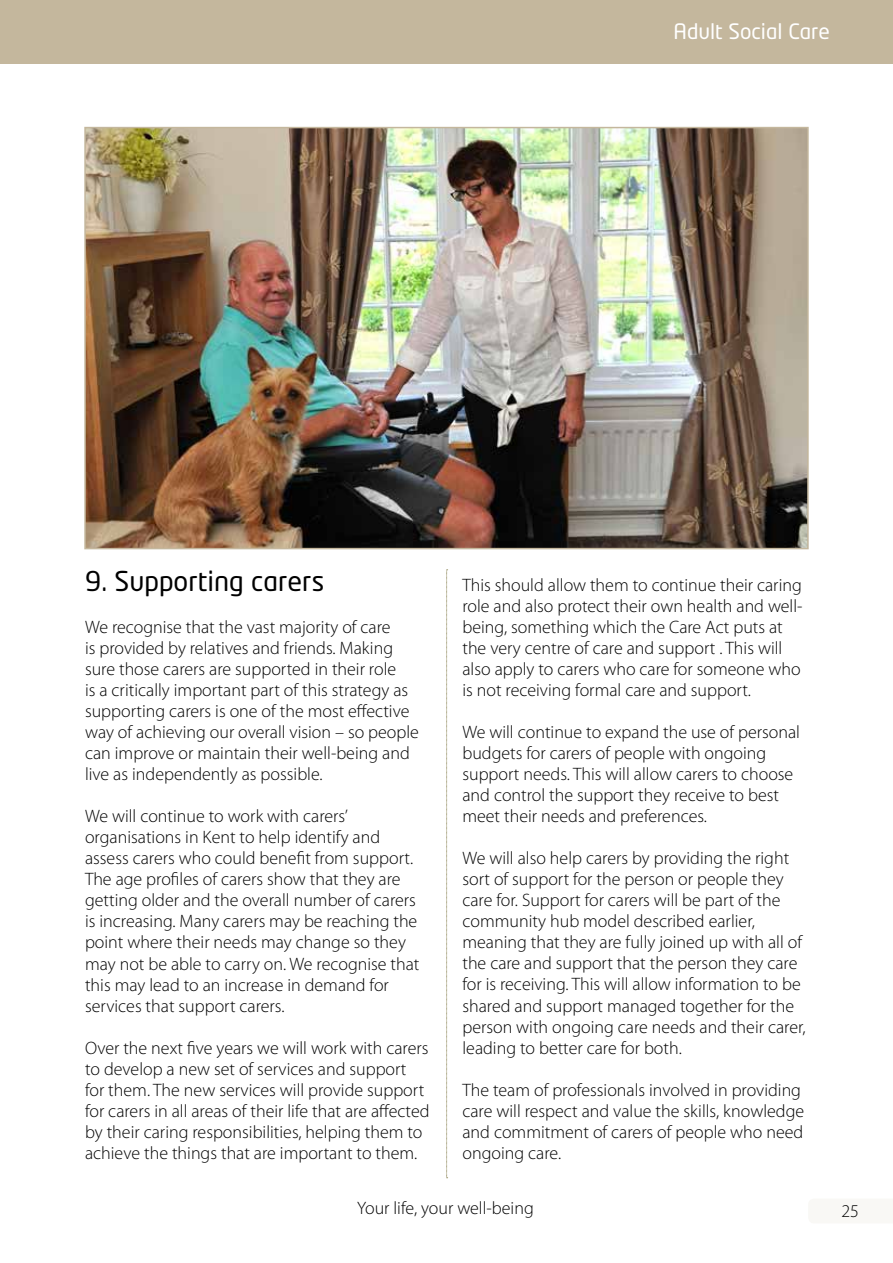
<style>
.page{position:relative;width:893px;height:1263px;background:#fff}
.page>*{position:absolute;margin:0;border:0;box-sizing:border-box;transform-origin:0 0}
.t1{font:27px "Neo Tech";color:#000}
.t2{font:21px "Neo Tech";color:#fff}
.t3{font:300 18px/21px "Myriad Pro";color:#000}
</style>
<div class="page">
<div style="left:0;top:0;width:893px;height:64px;background:#c4b79d"></div>
<img style="left:87px;top:130px;width:719px;height:416px">
<div style="left:84px;top:127px;width:725px;height:422px;border:2px solid #c4b79d"></div>
<svg style="left:446px;top:569px;width:2px;height:609px"></svg>
<p class="t2" style="left:651px;top:21px;width:158px">Adult Social Care</p>
<p class="t2" style="left:673px;top:21px;width:158px">Adult Social Care</p>
<h1 class="t1" style="left:85px;top:568px;width:241px">9. Supporting carers</h1>
<p class="t3" style="left:85px;top:616px;width:335px">We recognise that the vast majority of care<br>is provided by relatives and friends. Making sure those carers are supported in their role<br>is a critically important part of this strategy as supporting carers is one of the most effective way of achieving our overall vision – so people can improve or maintain their well-being and live as independently as possible.</p>
<p class="t3" style="left:85px;top:805px;width:336px">We will continue to work with carers’ organisations in Kent to help identify and assess carers who could benefit from support.<br>The age profiles of carers show that they are getting older and the overall number of carers is increasing. Many carers may be reaching the point where their needs may change so they may not be able to carry on. We recognise that this may lead to an increase in demand for services that support carers.</p>
<p class="t3" style="left:85px;top:1037px;width:346px">Over the next five years we will work with carers to develop a new set of services and support for them. The new services will provide support for carers in all areas of their life that are affected by their caring responsibilities, helping them to achieve the things that are important to them.</p>
<p class="t3" style="left:462px;top:574px;width:342px">This should allow them to continue their caring role and also protect their own health and well&shy;being, something which the Care Act puts at the very centre of care and support . This will also apply to carers who care for someone who is not receiving formal care and support.</p>
<p class="t3" style="left:462px;top:721px;width:339px">We will continue to expand the use of personal budgets for carers of people with ongoing support needs. This will allow carers to choose and control the support they receive to best meet their needs and preferences.</p>
<p class="t3" style="left:462px;top:847px;width:345px">We will also help carers by providing the right sort of support for the person or people they care for. Support for carers will be part of the community hub model described earlier, meaning that they are fully joined up with all of the care and support that the person they care for is receiving. This will allow information to be shared and support managed together for the person with ongoing care needs and their carer, leading to better care for both.</p>
<p class="t3" style="left:462px;top:1079px;width:343px">The team of professionals involved in providing care will respect and value the skills, knowledge and commitment of carers of people who need ongoing care.</p>
<p class="t3" style="left:357px;top:1197px;width:178px">Your life, your well-being</p>
<p class="t3" style="left:841px;top:1200px;width:19px">25</p>
</div>
